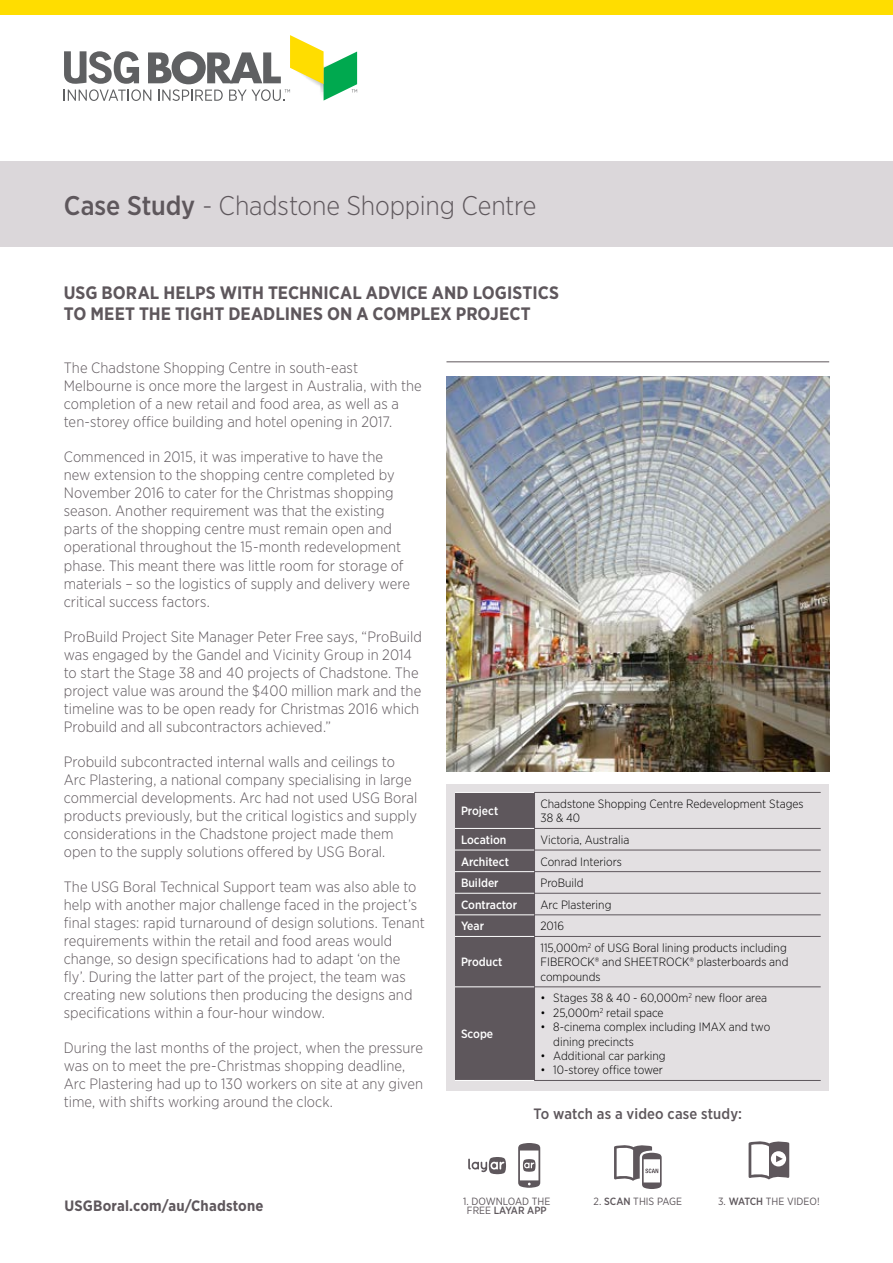
<style>
.page{position:relative;width:893px;height:1263px;background:#fff}
.page>*{position:absolute;margin:0;border:0;box-sizing:border-box;transform-origin:0 0}
.t1{font:300 27px "Gotham Narrow";letter-spacing:-.005em;color:#5e575c}
.t2{font:700 18px/21px "Gotham Narrow";color:#5e575c}
.t3{font:300 15px/18px "Gotham Narrow";letter-spacing:.005em;color:#5e575c}
.t4{font:700 15px "Gotham Narrow";letter-spacing:.01em;color:#5e575c}
.t5{font:500 15px "Gotham Narrow";letter-spacing:.005em;color:#5e575c}
.t6{font:300 12px/14.4px "Gotham Narrow";color:#000}
.t7{font:500 12px "Gotham Narrow";color:#fff}
.t8{font:10.5px/9px "Gotham Narrow";color:#5e575c;text-align:center}
.s1{font-weight:500}
</style>
<div class="page">
<div style="left:446px;top:784px;width:383px;height:306px;background:#e3e0e2"></div>
<img style="left:446px;top:376px;width:383px;height:396px">
<svg style="left:64px;top:35px;width:293px;height:66px"></svg>
<div style="left:0;top:0;width:893px;height:15px;background:#fd0"></div>
<div style="left:0;top:162px;width:893px;height:85px;background:#dbd7da"></div>
<hr style="left:455px;top:1080px;width:79px;height:1px;background:#fff">
<hr style="left:534px;top:792px;width:287px;height:1px;background:#5e575c">
<hr style="left:534px;top:828px;width:287px;height:1px;background:#5e575c">
<hr style="left:534px;top:850px;width:287px;height:1px;background:#5e575c">
<hr style="left:534px;top:871px;width:287px;height:1px;background:#5e575c">
<hr style="left:534px;top:893px;width:287px;height:1px;background:#5e575c">
<hr style="left:534px;top:914px;width:287px;height:1px;background:#5e575c">
<div style="left:455px;top:792px;width:80px;height:288px;background:#5e575c"></div>
<hr style="left:534px;top:936px;width:287px;height:1px;background:#5e575c">
<hr style="left:534px;top:937px;width:1px;height:50px;background:#5e575c">
<hr style="left:534px;top:986px;width:287px;height:1px;background:#5e575c">
<hr style="left:534px;top:987px;width:1px;height:93px;background:#5e575c">
<hr style="left:534px;top:1080px;width:287px;height:1px;background:#5e575c">
<hr style="left:446px;top:361px;width:383px;height:1px;background:#5e575c">
<svg style="left:749px;top:1141px;width:40px;height:38px"></svg>
<svg style="left:518px;top:1143px;width:22px;height:45px"></svg>
<svg style="left:614px;top:1145px;width:48px;height:44px"></svg>
<svg style="left:468px;top:1157px;width:38px;height:17px"></svg>
<h1 class="t1" style="left:64px;top:189px;width:474px"><span class="s1">Case Study</span> - Chadstone Shopping Centre</h1>
<p class="t2" style="left:64px;top:282px;width:497px">USG BORAL HELPS WITH TECHNICAL ADVICE AND LOGISTICS<br>TO MEET THE TIGHT DEADLINES ON A COMPLEX PROJECT</p>
<p class="t3" style="left:64px;top:359px;width:360px">The Chadstone Shopping Centre in south-east Melbourne is once more the largest in Australia, with the completion of a new retail and food area, as well as a ten-storey office building and hotel opening in 2017.</p>
<p class="t3" style="left:64px;top:448px;width:348px">Commenced in 2015, it was imperative to have the new extension to the shopping centre completed by November 2016 to cater for the Christmas shopping season. Another requirement was that the existing parts of the shopping centre must remain open and operational throughout the 15-month redevelopment phase. This meant there was little room for storage of materials – so the logistics of supply and delivery were critical success factors.</p>
<p class="t3" style="left:64px;top:627px;width:360px">ProBuild Project Site Manager Peter Free says, “ProBuild was engaged by the Gandel and Vicinity Group in 2014 to start the Stage 38 and 40 projects of Chadstone. The project value was around the $400 million mark and the timeline was to be open ready for Christmas 2016 which Probuild and all subcontractors achieved.”</p>
<p class="t3" style="left:64px;top:752px;width:355px">Probuild subcontracted internal walls and ceilings to Arc Plastering, a national company specialising in large commercial developments. Arc had not used USG Boral products previously, but the critical logistics and supply considerations in the Chadstone project made them open to the supply solutions offered by USG Boral.</p>
<p class="t3" style="left:64px;top:877px;width:363px">The USG Boral Technical Support team was also able to help with another major challenge faced in the project’s final stages: rapid turnaround of design solutions. Tenant requirements within the retail and food areas would change, so design specifications had to adapt ‘on the fly’. During the latter part of the project, the team was creating new solutions then producing the designs and specifications within a four-hour window.</p>
<p class="t3" style="left:64px;top:1038px;width:361px">During the last months of the project, when the pressure was on to meet the pre-Christmas shopping deadline, Arc Plastering had up to 130 workers on site at any given time, with shifts working around the clock.</p>
<p class="t4" style="left:64px;top:1196px;width:200px">USGBoral.com/au/Chadstone</p>
<p class="t7" style="left:461px;top:803px;width:39px">Project</p>
<p class="t6" style="left:540px;top:796px;width:265px">Chadstone Shopping Centre Redevelopment Stages<br>38 &amp; 40</p>
<p class="t7" style="left:461px;top:832px;width:47px">Location</p>
<p class="t6" style="left:540px;top:832px;width:90px">Victoria, Australia</p>
<p class="t7" style="left:461px;top:854px;width:49px">Architect</p>
<p class="t6" style="left:540px;top:854px;width:83px">Conrad Interiors</p>
<p class="t7" style="left:461px;top:875px;width:39px">Builder</p>
<p class="t6" style="left:540px;top:875px;width:45px">ProBuild</p>
<p class="t7" style="left:461px;top:897px;width:58px">Contractor</p>
<p class="t6" style="left:540px;top:897px;width:72px">Arc Plastering</p>
<p class="t7" style="left:461px;top:919px;width:25px">Year</p>
<p class="t6" style="left:540px;top:919px;width:25px">2016</p>
<p class="t7" style="left:461px;top:955px;width:43px">Product</p>
<p class="t6" style="left:540px;top:940px;width:249px">115,000m<sup>2</sup> of USG Boral lining products including<br>FIBEROCK® and SHEETROCK® plasterboards and compounds</p>
<p class="t7" style="left:461px;top:1027px;width:34px">Scope</p>
<p class="t6" style="left:540px;top:991px;width:228px">• Stages 38 &amp; 40 - 60,000m<sup>2</sup> new floor area</p>
<p class="t6" style="left:540px;top:1005px;width:125px">• 25,000m<sup>2</sup> retail space</p>
<p class="t6" style="left:553px;top:1019px;width:218px;text-indent:-13px">• 8-cinema complex including IMAX and two dining precincts</p>
<p class="t6" style="left:540px;top:1048px;width:127px">• Additional car parking</p>
<p class="t6" style="left:540px;top:1063px;width:124px">• 10-storey office tower</p>
<p class="t5" style="left:534px;top:1104px;width:210px">To watch as a video case study:</p>
<p class="t8" style="left:463px;top:1196px;width:89px">1. DOWNLOAD THE<br>FREE <span class="s1">LAYAR APP</span></p>
<p class="t8" style="left:594px;top:1196px;width:90px">2. <span class="s1">SCAN</span> THIS PAGE</p>
<p class="t8" style="left:718px;top:1196px;width:103px">3. <span class="s1">WATCH</span> THE VIDEO!</p>
</div>
